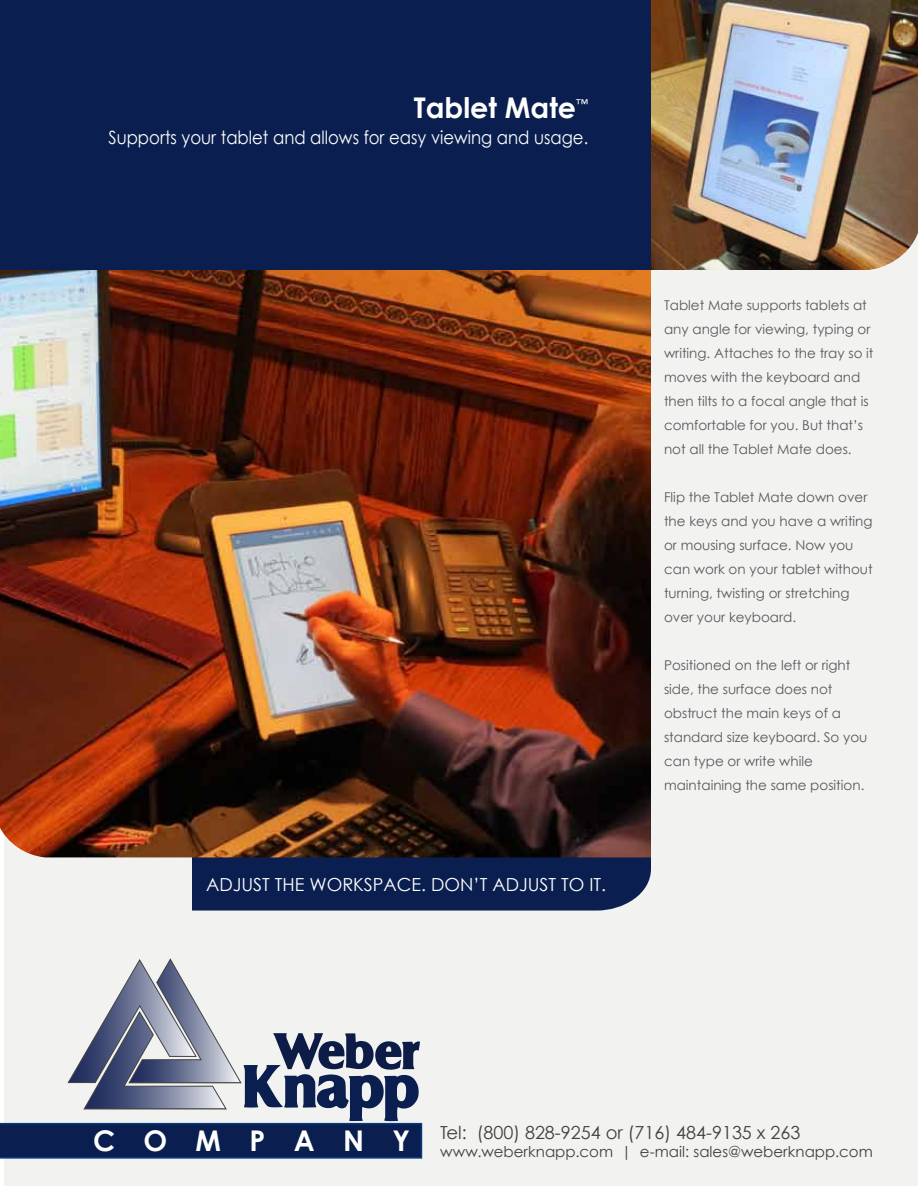
<style>
.page{position:relative;width:918px;height:1188px;background:#fff}
.page>*{position:absolute;margin:0;border:0;box-sizing:border-box;transform-origin:0 0}
.t1{font:700 28.5px "Century Gothic";color:#fff}
.t2{font:700 28.5px "Century Gothic";letter-spacing:1em;color:#fff}
.t3{font:18.3px "Century Gothic";color:#fff;scale:.9 1}
.t4{font:18px "Century Gothic";color:#404041}
.t5{font:18px "Century Gothic";color:#fff}
.t6{font:15px "Century Gothic";color:#404041}
.t7{font:13.5px/24px "Century Gothic";color:#58595b}
.t8{font:12px "Century Gothic";color:#fff}
</style>
<div class="page">
<div style="left:4px;top:226px;width:914px;height:960px;background:#f2f2f1"></div>
<div style="left:0;top:0;width:651px;height:270px;background:#0a1f4f"></div>
<div style="left:192px;top:857px;width:459px;height:54px;background:#0a1f4f"></div>
<img style="left:651px;top:0;width:267px;height:270px">
<svg style="left:0;top:959px;width:422px;height:200px"></svg>
<img style="left:0;top:270px;width:651px;height:587px">
<h1 class="t1" style="left:414px;top:86px;width:164px">Tablet Mate</h1>
<p class="t8" style="left:576px;top:95px;width:13px">™</p>
<h2 class="t3" style="left:108px;top:124px;width:535px">Supports your tablet and allows for easy viewing and usage.</h2>
<h3 class="t5" style="left:206px;top:872px;width:402px">ADJUST THE WORKSPACE. DON’T ADJUST TO IT.</h3>
<p class="t7" style="left:664px;top:293px;width:211px">Tablet Mate supports tablets at any angle for viewing, typing or writing. Attaches to the tray so it moves with the keyboard and then tilts to a focal angle that is comfortable for you. But that’s not all the Tablet Mate does.</p>
<p class="t7" style="left:664px;top:485px;width:210px">Flip the Tablet Mate down over the keys and you have a writing or mousing surface. Now you can work on your tablet without turning, twisting or stretching over your keyboard.</p>
<p class="t7" style="left:664px;top:653px;width:205px">Positioned on the left or right side, the surface does not obstruct the main keys of a standard size keyboard. So you can type or write while maintaining the same position.</p>
<h1 class="t2" style="left:93px;top:1119px;width:318px">COMPANY</h1>
<h3 class="t4" style="left:440px;top:1119px;width:362px">Tel: (800) 828-9254 or (716) 484-9135 x 263</h3>
<p class="t6" style="left:440px;top:1141px;width:434px">www.weberknapp.com | e-mail: sales@weberknapp.com</p>
</div>
